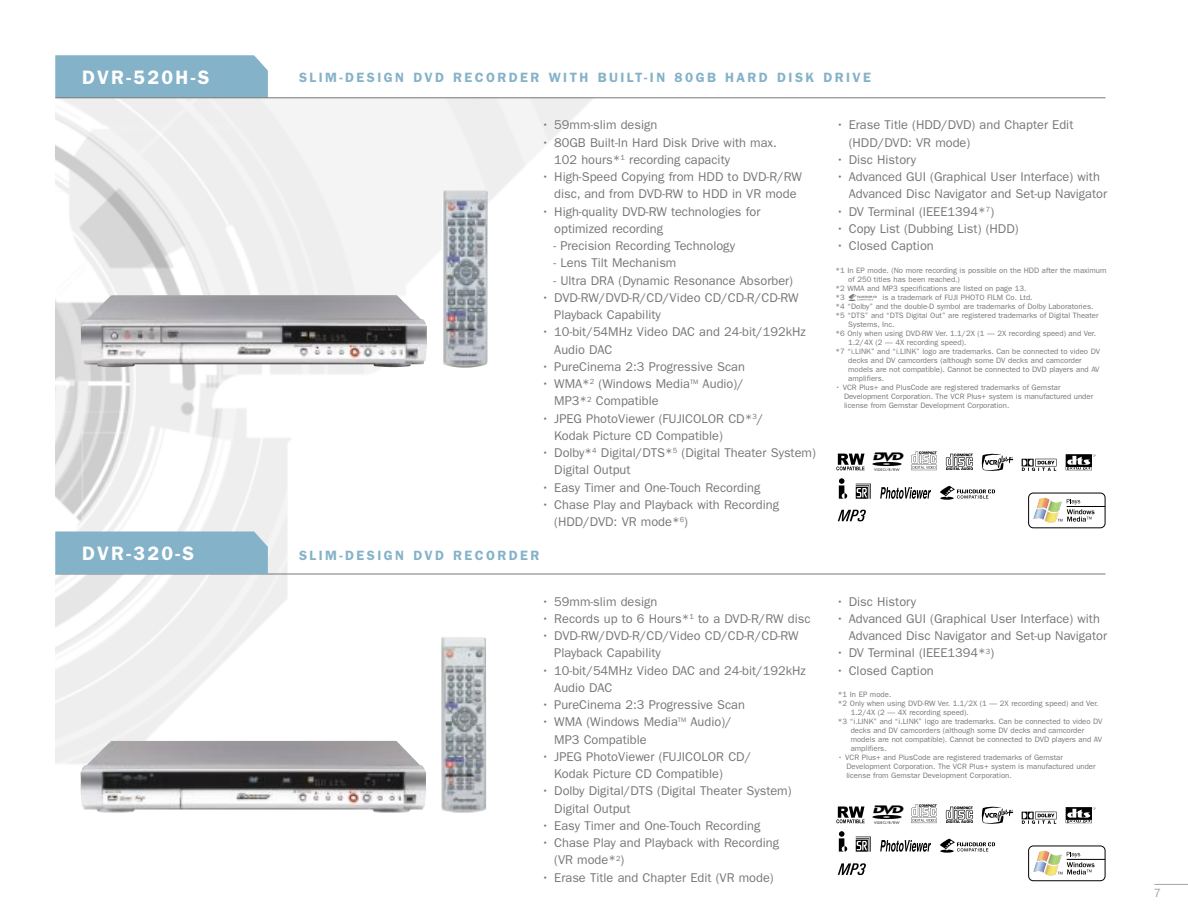
<style>
.page{position:relative;width:1188px;height:918px;background:#fff}
.page>*{position:absolute;margin:0;border:0;box-sizing:border-box;transform-origin:0 0}
.t1{font:23.25px "Pioneer Car B";color:#000}
.t2{font:600 19.5px "Franklin Gothic";letter-spacing:.12em;color:#fff}
.t3{font:600 13.5px "Franklin Gothic";letter-spacing:.18em;color:#84b2c8}
.t4{font:12.75px/17.2px "Franklin Gothic";color:#777}
.t5{font:12px "Franklin Gothic";color:#a5a5a5}
.t6{font:7.8px/9px "Franklin Gothic";color:#777}
.s1{font-family:"Logo Font Z";font-size:9px}
</style>
<div class="page">
<img style="left:55px;top:98px;width:810px;height:745px">
<div style="left:55px;top:55px;width:213px;height:42px;background:#84b2c8"></div>
<hr style="left:55px;top:574px;width:1051px;height:1px;background:#777">
<div style="left:55px;top:531px;width:213px;height:43px;background:#84b2c8"></div>
<img style="left:81px;top:190px;width:407px;height:178px">
<img style="left:80px;top:637px;width:406px;height:177px">
<hr style="left:55px;top:97px;width:1051px;height:1px;background:#777">
<hr style="left:1154px;top:884px;width:34px;height:1px;background:#a5a5a5">
<svg style="left:1066px;top:454px;width:29px;height:16px"></svg>
<svg style="left:1022px;top:459px;width:35px;height:12px"></svg>
<svg style="left:911px;top:451px;width:26px;height:19px"></svg>
<svg style="left:946px;top:453px;width:27px;height:17px"></svg>
<svg style="left:836px;top:454px;width:29px;height:16px"></svg>
<svg style="left:838px;top:510px;width:28px;height:11px"></svg>
<svg style="left:940px;top:486px;width:55px;height:14px"></svg>
<svg style="left:880px;top:487px;width:51px;height:12px"></svg>
<svg style="left:856px;top:484px;width:15px;height:15px"></svg>
<svg style="left:981px;top:453px;width:32px;height:18px"></svg>
<svg style="left:839px;top:478px;width:8px;height:21px"></svg>
<svg style="left:1025px;top:490px;width:83px;height:41px"></svg>
<div style="left:1029px;top:493px;width:76px;height:35px;background:#fff;border-radius:5px"></div>
<div style="left:1028px;top:493px;width:77px;height:35px;border:1px solid #000;border-radius:5px"></div>
<hr style="left:1067px;top:506px;width:38px;height:1px;background:#000">
<svg style="left:1033px;top:497px;width:62px;height:26px"></svg>
<svg style="left:1066px;top:807px;width:29px;height:16px"></svg>
<svg style="left:1022px;top:812px;width:35px;height:12px"></svg>
<svg style="left:911px;top:804px;width:26px;height:19px"></svg>
<svg style="left:946px;top:806px;width:27px;height:17px"></svg>
<svg style="left:836px;top:807px;width:29px;height:16px"></svg>
<svg style="left:838px;top:863px;width:28px;height:12px"></svg>
<svg style="left:940px;top:839px;width:55px;height:14px"></svg>
<svg style="left:880px;top:840px;width:51px;height:12px"></svg>
<svg style="left:856px;top:837px;width:15px;height:15px"></svg>
<svg style="left:981px;top:806px;width:32px;height:18px"></svg>
<svg style="left:839px;top:831px;width:8px;height:21px"></svg>
<svg style="left:1025px;top:843px;width:83px;height:41px"></svg>
<div style="left:1029px;top:846px;width:76px;height:35px;background:#fff;border-radius:5px"></div>
<div style="left:1028px;top:846px;width:77px;height:35px;border:1px solid #000;border-radius:5px"></div>
<hr style="left:1067px;top:859px;width:38px;height:1px;background:#000">
<svg style="left:1033px;top:850px;width:62px;height:26px"></svg>
<h2 class="t2" style="left:82px;top:70px;width:129px">DVR-520H-S</h2>
<h2 class="t2" style="left:82px;top:546px;width:113px">DVR-320-S</h2>
<p class="t3" style="left:299px;top:73px;width:573px">SLIM-DESIGN DVD RECORDER WITH BUILT-IN 80GB HARD DISK DRIVE</p>
<p class="t4" style="left:542px;top:117px;width:117px">• 59mm-slim design</p>
<p class="t4" style="left:554px;top:135px;width:224px;text-indent:-13px">• 80GB Built-In Hard Disk Drive with max.<br>102 hours*<sup>1</sup> recording capacity</p>
<p class="t4" style="left:542px;top:169px;width:262px;text-align:center">• High-Speed Copying from HDD to DVD-R/RW disc, and from DVD-RW to HDD in VR mode</p>
<p class="t4" style="left:554px;top:204px;width:208px;text-indent:-13px">• High-quality DVD-RW technologies for optimized recording</p>
<p class="t4" style="left:553px;top:238px;width:183px">- Precision Recording Technology</p>
<p class="t4" style="left:553px;top:255px;width:125px">- Lens Tilt Mechanism</p>
<p class="t4" style="left:553px;top:273px;width:241px">- Ultra DRA (Dynamic Resonance Absorber)</p>
<p class="t4" style="left:554px;top:290px;width:246px;text-indent:-13px">• DVD-RW/DVD-R/CD/Video CD/CD-R/CD-RW<br>Playback Capability</p>
<p class="t4" style="left:554px;top:324px;width:253px;text-indent:-13px">• 10-bit/54MHz Video DAC and 24-bit/192kHz<br>Audio DAC</p>
<p class="t4" style="left:542px;top:359px;width:205px">• PureCinema 2:3 Progressive Scan</p>
<p class="t4" style="left:554px;top:376px;width:191px;text-indent:-13px">• WMA*<sup>2</sup> (Windows Media<sup>TM</sup> Audio)/<br>MP3*<sup>2</sup> Compatible</p>
<p class="t4" style="left:554px;top:411px;width:211px;text-indent:-13px">• JPEG PhotoViewer (FUJICOLOR CD*<sup>3</sup>/<br>Kodak Picture CD Compatible)</p>
<p class="t4" style="left:554px;top:445px;width:263px;text-indent:-13px">• Dolby*<sup>4</sup> Digital/DTS*<sup>5</sup> (Digital Theater System)<br>Digital Output</p>
<p class="t4" style="left:541px;top:480px;width:220px">• Easy Timer and One-Touch Recording</p>
<p class="t4" style="left:554px;top:497px;width:226px;text-indent:-13px">• Chase Play and Playback with Recording (HDD/DVD: VR mode*<sup>6</sup>)</p>
<p class="t3" style="left:299px;top:551px;width:242px">SLIM-DESIGN DVD RECORDER</p>
<p class="t4" style="left:542px;top:594px;width:117px">• 59mm-slim design</p>
<p class="t4" style="left:542px;top:611px;width:271px">• Records up to 6 Hours*<sup>1</sup> to a DVD-R/RW disc</p>
<p class="t4" style="left:554px;top:628px;width:246px;text-indent:-13px">• DVD-RW/DVD-R/CD/Video CD/CD-R/CD-RW<br>Playback Capability</p>
<p class="t4" style="left:554px;top:663px;width:253px;text-indent:-13px">• 10-bit/54MHz Video DAC and 24-bit/192kHz<br>Audio DAC</p>
<p class="t4" style="left:542px;top:697px;width:205px">• PureCinema 2:3 Progressive Scan</p>
<p class="t4" style="left:554px;top:714px;width:179px;text-indent:-13px">• WMA (Windows Media<sup>TM</sup> Audio)/<br>MP3 Compatible</p>
<p class="t4" style="left:554px;top:749px;width:199px;text-indent:-13px">• JPEG PhotoViewer (FUJICOLOR CD/<br>Kodak Picture CD Compatible)</p>
<p class="t4" style="left:554px;top:783px;width:239px;text-indent:-13px">• Dolby Digital/DTS (Digital Theater System)<br>Digital Output</p>
<p class="t4" style="left:542px;top:818px;width:220px">• Easy Timer and One-Touch Recording</p>
<p class="t4" style="left:554px;top:835px;width:226px;text-indent:-13px">• Chase Play and Playback with Recording (VR mode*<sup>2</sup>)</p>
<p class="t4" style="left:541px;top:870px;width:234px">• Erase Title and Chapter Edit (VR mode)</p>
<p class="t4" style="left:849px;top:117px;width:226px;text-indent:-13px">• Erase Title (HDD/DVD) and Chapter Edit (HDD/DVD: VR mode)</p>
<p class="t4" style="left:836px;top:152px;width:82px">• Disc History</p>
<p class="t4" style="left:849px;top:169px;width:260px;text-indent:-13px">• Advanced GUI (Graphical User Interface) with<br>Advanced Disc Navigator and Set-up Navigator</p>
<p class="t4" style="left:836px;top:204px;width:160px">• DV Terminal (IEEE1394*<sup>7</sup>)</p>
<p class="t4" style="left:836px;top:221px;width:184px">• Copy List (Dubbing List) (HDD)</p>
<p class="t4" style="left:836px;top:238px;width:99px">• Closed Caption</p>
<p class="t6" style="left:836px;top:267px;width:273px">*1 In EP mode. (No more recording is possible on the HDD after the maximum</p>
<p class="t6" style="left:848px;top:276px;width:113px">of 250 titles has been reached.)</p>
<p class="t6" style="left:836px;top:285px;width:193px">*2 WMA and MP3 specifications are listed on page 13.</p>
<p class="t6" style="left:836px;top:294px;width:199px">*3<span class="s1">u</span> is a trademark of FUJI PHOTO FILM Co. Ltd.</p>
<p class="t6" style="left:836px;top:303px;width:259px">*4 “Dolby” and the double-D symbol are trademarks of Dolby Laboratories.</p>
<p class="t6" style="left:836px;top:312px;width:265px">*5 “DTS” and “DTS Digital Out” are registered trademarks of Digital Theater</p>
<p class="t6" style="left:848px;top:321px;width:48px">Systems, Inc.</p>
<p class="t6" style="left:836px;top:330px;width:262px">*6 Only when using DVD-RW Ver. 1.1/2X (1 — 2X recording speed) and Ver.</p>
<p class="t6" style="left:848px;top:339px;width:120px">1.2/4X (2 — 4X recording speed).</p>
<p class="t6" style="left:836px;top:348px;width:266px">*7 “i.LINK” and “i.LINK” logo are trademarks. Can be connected to video DV</p>
<p class="t6" style="left:848px;top:357px;width:235px">decks and DV camcorders (although some DV decks and camcorder</p>
<p class="t6" style="left:848px;top:366px;width:253px">models are not compatible). Cannot be connected to DVD players and AV</p>
<p class="t6" style="left:848px;top:375px;width:37px">amplifiers.</p>
<p class="t6" style="left:844px;top:384px;width:251px;text-indent:-9px">• VCR Plus+ and PlusCode are registered trademarks of Gemstar<br>Development Corporation. The VCR Plus+ system is manufactured under license from Gemstar Development Corporation.</p>
<h1 class="t1" style="left:869px;top:449px;width:40px">M</h1>
<p class="t4" style="left:836px;top:594px;width:82px">• Disc History</p>
<p class="t4" style="left:849px;top:611px;width:260px;text-indent:-13px">• Advanced GUI (Graphical User Interface) with<br>Advanced Disc Navigator and Set-up Navigator</p>
<p class="t4" style="left:836px;top:645px;width:160px">• DV Terminal (IEEE1394*<sup>3</sup>)</p>
<p class="t4" style="left:836px;top:663px;width:99px">• Closed Caption</p>
<p class="t6" style="left:838px;top:690px;width:55px">*1 In EP mode.</p>
<p class="t6" style="left:838px;top:699px;width:262px">*2 Only when using DVD-RW Ver. 1.1/2X (1 — 2X recording speed) and Ver.</p>
<p class="t6" style="left:851px;top:708px;width:120px">1.2/4X (2 — 4X recording speed).</p>
<p class="t6" style="left:838px;top:717px;width:266px">*3 “i.LINK” and “i.LINK” logo are trademarks. Can be connected to video DV</p>
<p class="t6" style="left:851px;top:726px;width:235px">decks and DV camcorders (although some DV decks and camcorder</p>
<p class="t6" style="left:851px;top:735px;width:253px">models are not compatible). Cannot be connected to DVD players and AV</p>
<p class="t6" style="left:851px;top:744px;width:37px">amplifiers.</p>
<p class="t6" style="left:846px;top:753px;width:251px;text-indent:-9px">• VCR Plus+ and PlusCode are registered trademarks of Gemstar<br>Development Corporation. The VCR Plus+ system is manufactured under license from Gemstar Development Corporation.</p>
<h1 class="t1" style="left:869px;top:802px;width:40px">M</h1>
<p class="t5" style="left:1154px;top:889px;width:9px">7</p>
</div>
